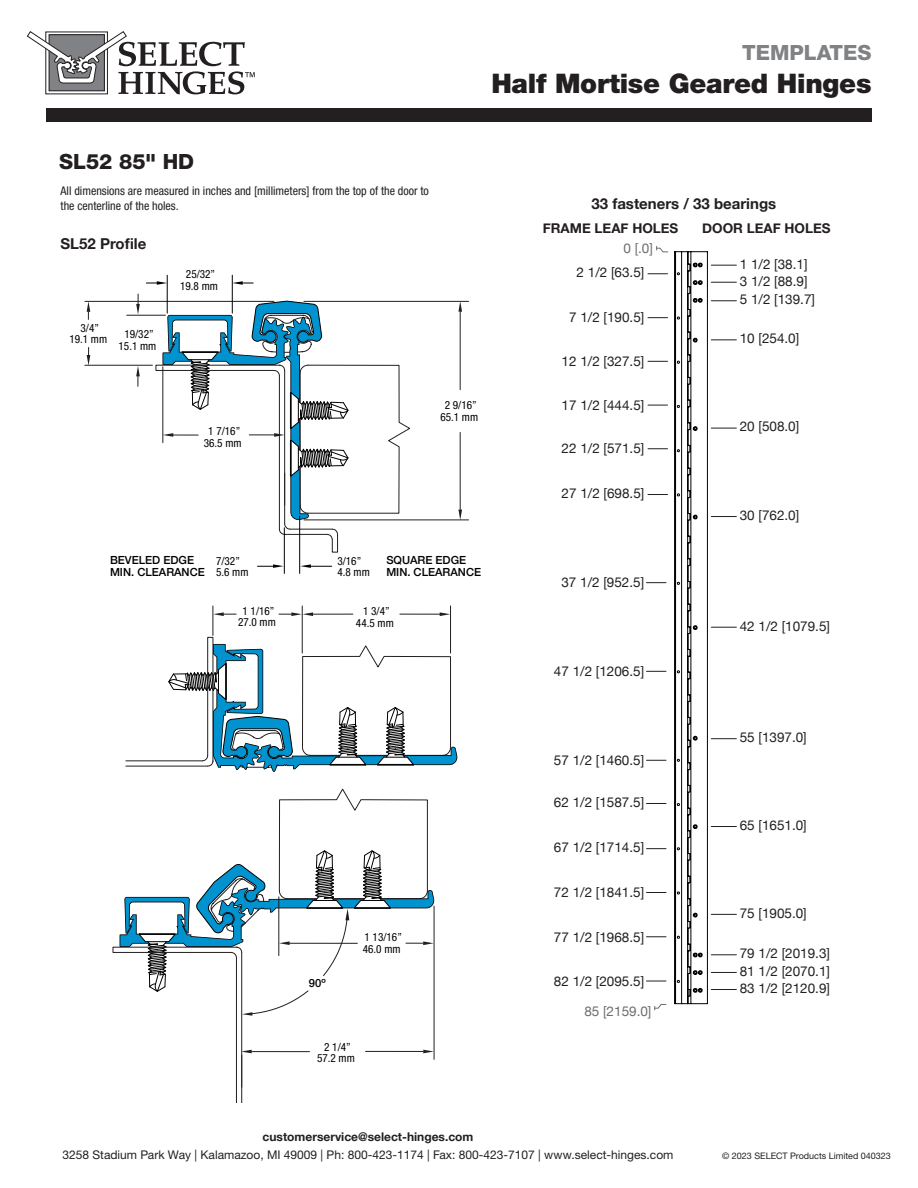
<style>
.page{position:relative;width:918px;height:1188px;background:#fff}
.page>*{position:absolute;margin:0;border:0;box-sizing:border-box;transform-origin:0 0}
.t1{font:900 27px "Helvetica Neue LTW1 G";letter-spacing:-.01em;color:#231f20}
.t2{font:800 21px "Helvetica Neue LTW1 G";color:#808285}
.t3{font:800 21px "Helvetica Neue LTW1 G";color:#231f20}
.t4{font:700 15px "Helvetica Neue";color:#231f20}
.t5{font:13.5px "Helvetica Neue";color:#231f20}
.t6{font:700 13.5px "Helvetica Neue";color:#231f20}
.t7{font:13.5px "Helvetica Neue";color:#6c6d70}
.t8{font:condensed 12px/15px "Helvetica Neue LT Std";color:#231f20}
.t9{font:12px "Helvetica Neue LTW1 G";color:#231f20}
.t10{font:700 12px "Helvetica Neue";color:#231f20}
.t11{font:condensed 11.25px/11.7px "Helvetica Neue";color:#000;text-align:center}
.t12{font:500 11.25px/11.6px "Helvetica Neue";color:#000}
.t13{font:9px "Helvetica Neue LTW1 G";color:#231f20}
</style>
<div class="page">
<hr style="left:434px;top:906px;width:1px;height:153px;background:#231f20">
<hr style="left:366px;top:1051px;width:57px;height:1px;background:#231f20">
<svg style="left:423px;top:1050px;width:11px;height:3px"></svg>
<hr style="left:252px;top:1051px;width:58px;height:1px;background:#231f20">
<svg style="left:242px;top:1050px;width:10px;height:3px"></svg>
<hr style="left:85px;top:365px;width:67px;height:1px;background:#231f20">
<svg style="left:136px;top:366px;width:4px;height:20px"></svg>
<hr style="left:460px;top:312px;width:1px;height:78px;background:#231f20">
<svg style="left:458px;top:302px;width:4px;height:10px"></svg>
<svg style="left:136px;top:294px;width:4px;height:20px"></svg>
<hr style="left:85px;top:301px;width:189px;height:1px;background:#231f20">
<hr style="left:304px;top:301px;width:165px;height:1px;background:#231f20">
<hr style="left:460px;top:432px;width:1px;height:78px;background:#231f20">
<svg style="left:458px;top:510px;width:4px;height:9px"></svg>
<hr style="left:304px;top:519px;width:165px;height:1px;background:#231f20">
<hr style="left:127px;top:315px;width:38px;height:1px;background:#231f20">
<svg style="left:87px;top:347px;width:3px;height:19px"></svg>
<svg style="left:87px;top:301px;width:3px;height:18px"></svg>
<svg style="left:155px;top:300px;width:256px;height:253px"></svg>
<hr style="left:241px;top:952px;width:1px;height:150px;background:#231f20">
<hr style="left:236px;top:958px;width:1px;height:144px;background:#231f20">
<svg style="left:112px;top:788px;width:323px;height:228px"></svg>
<hr style="left:126px;top:766px;width:82px;height:1px;background:#231f20">
<hr style="left:126px;top:760px;width:76px;height:1px;background:#231f20">
<svg style="left:258px;top:564px;width:26px;height:4px"></svg>
<svg style="left:300px;top:564px;width:32px;height:4px"></svg>
<hr style="left:299px;top:516px;width:1px;height:57px;background:#000">
<hr style="left:284px;top:528px;width:1px;height:45px;background:#000">
<hr style="left:232px;top:275px;width:1px;height:38px;background:#000">
<hr style="left:167px;top:275px;width:1px;height:38px;background:#000">
<svg style="left:146px;top:281px;width:21px;height:4px"></svg>
<svg style="left:232px;top:281px;width:21px;height:4px"></svg>
<hr style="left:278px;top:897px;width:1px;height:59px;background:#231f20">
<svg style="left:167px;top:606px;width:291px;height:166px"></svg>
<svg style="left:27px;top:31px;width:228px;height:63px"></svg>
<div style="left:46px;top:108px;width:826px;height:14px;background:#231f20"></div>
<svg style="left:646px;top:246px;width:90px;height:764px"></svg>
<h2 class="t2" style="left:742px;top:40px;width:131px">TEMPLATES</h2>
<h1 class="t1" style="left:491px;top:67px;width:382px">Half Mortise Geared Hinges</h1>
<h2 class="t3" style="left:59px;top:149px;width:136px">SL52 85" HD</h2>
<p class="t8" style="left:61px;top:183px;width:370px">All dimensions are measured in inches and [millimeters] from the top of the door to the centerline of the holes.</p>
<p class="t4" style="left:61px;top:232px;width:87px">SL52 Profile</p>
<p class="t11" style="left:69px;top:322px;width:39px">3/4”<br>19.1 mm</p>
<p class="t11" style="left:119px;top:328px;width:39px">19/32”<br>15.1 mm</p>
<p class="t11" style="left:180px;top:268px;width:39px">25/32”<br>19.8 mm</p>
<p class="t11" style="left:204px;top:425px;width:39px">1 7/16”<br>36.5 mm</p>
<p class="t11" style="left:440px;top:400px;width:39px">2 9/16”<br>65.1 mm</p>
<p class="t12" style="left:110px;top:554px;width:96px">BEVELED EDGE<br>MIN. CLEARANCE</p>
<p class="t11" style="left:216px;top:555px;width:34px;text-align:left">7/32”<br>5.6 mm</p>
<p class="t12" style="left:386px;top:554px;width:96px">SQUARE EDGE<br>MIN. CLEARANCE</p>
<p class="t11" style="left:337px;top:555px;width:34px;text-align:left">3/16”<br>4.8 mm</p>
<p class="t11" style="left:238px;top:605px;width:39px">1 1/16”<br>27.0 mm</p>
<p class="t11" style="left:356px;top:605px;width:39px">1 3/4”<br>44.5 mm</p>
<p class="t12" style="left:309px;top:976px;width:18px">90º</p>
<p class="t11" style="left:363px;top:931px;width:41px;text-align:left">1 13/16”<br>46.0 mm</p>
<p class="t11" style="left:317px;top:1041px;width:39px">2 1/4”<br>57.2 mm</p>
<p class="t4" style="left:591px;top:192px;width:186px">33 fasteners / 33 bearings</p>
<p class="t7" style="left:623px;top:238px;width:31px">0 [.0]</p>
<p class="t6" style="left:543px;top:218px;width:137px">FRAME LEAF HOLES</p>
<p class="t6" style="left:702px;top:218px;width:130px">DOOR LEAF HOLES</p>
<p class="t5" style="left:577px;top:263px;width:69px">2 1/2 [63.5]</p>
<p class="t5" style="left:569px;top:308px;width:77px">7 1/2 [190.5]</p>
<p class="t5" style="left:562px;top:352px;width:84px">12 1/2 [327.5]</p>
<p class="t5" style="left:562px;top:395px;width:84px">17 1/2 [444.5]</p>
<p class="t5" style="left:562px;top:439px;width:84px">22 1/2 [571.5]</p>
<p class="t5" style="left:562px;top:483px;width:84px">27 1/2 [698.5]</p>
<p class="t5" style="left:561px;top:573px;width:84px">37 1/2 [952.5]</p>
<p class="t5" style="left:554px;top:661px;width:92px">47 1/2 [1206.5]</p>
<p class="t5" style="left:554px;top:751px;width:92px">57 1/2 [1460.5]</p>
<p class="t5" style="left:554px;top:792px;width:92px">62 1/2 [1587.5]</p>
<p class="t5" style="left:554px;top:837px;width:92px">67 1/2 [1714.5]</p>
<p class="t5" style="left:554px;top:883px;width:92px">72 1/2 [1841.5]</p>
<p class="t5" style="left:554px;top:927px;width:92px">77 1/2 [1968.5]</p>
<p class="t5" style="left:554px;top:971px;width:92px">82 1/2 [2095.5]</p>
<p class="t7" style="left:584px;top:1002px;width:69px">85 [2159.0]</p>
<p class="t5" style="left:740px;top:254px;width:69px">1 1/2 [38.1]</p>
<p class="t5" style="left:740px;top:271px;width:69px">3 1/2 [88.9]</p>
<p class="t5" style="left:740px;top:290px;width:77px">5 1/2 [139.7]</p>
<p class="t5" style="left:740px;top:329px;width:61px">10 [254.0]</p>
<p class="t5" style="left:740px;top:417px;width:61px">20 [508.0]</p>
<p class="t5" style="left:740px;top:505px;width:61px">30 [762.0]</p>
<p class="t5" style="left:740px;top:616px;width:92px">42 1/2 [1079.5]</p>
<p class="t5" style="left:740px;top:728px;width:69px">55 [1397.0]</p>
<p class="t5" style="left:740px;top:815px;width:69px">65 [1651.0]</p>
<p class="t5" style="left:740px;top:903px;width:69px">75 [1905.0]</p>
<p class="t5" style="left:740px;top:944px;width:92px">79 1/2 [2019.3]</p>
<p class="t5" style="left:740px;top:961px;width:92px">81 1/2 [2070.1]</p>
<p class="t5" style="left:740px;top:978px;width:92px">83 1/2 [2120.9]</p>
<p class="t10" style="left:263px;top:1127px;width:212px">customerservice@select-hinges.com</p>
<p class="t9" style="left:63px;top:1147px;width:613px">3258 Stadium Park Way | Kalamazoo, MI 49009 | Ph: 800-423-1174 | Fax: 800-423-7107 | www.select-hinges.com</p>
<p class="t13" style="left:722px;top:1150px;width:170px">© 2023 SELECT Products Limited 040323</p>
</div>
